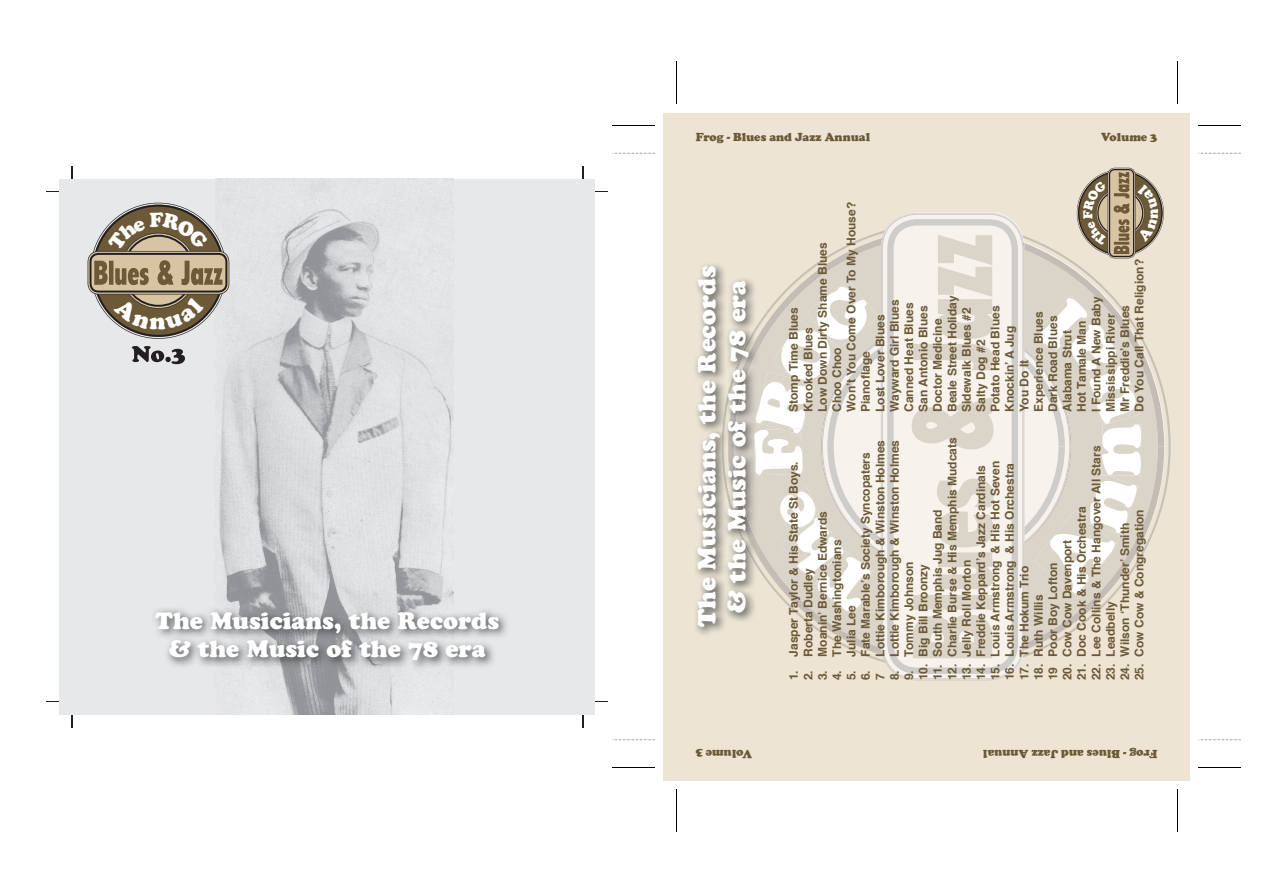
<style>
.page{position:relative;width:1263px;height:893px;background:#fff}
.page>*{position:absolute;margin:0;border:0;box-sizing:border-box;transform-origin:0 0}
.t1{font:24.75px/29.7px "Cooper Black Std";color:#fff;text-align:center}
.t2{font:23.55px/28.3px "Cooper Black Std";color:#fff;text-align:center}
.t3{font:700 12px "Helvetica";color:#6b5937}
.t4{font:900 12px "Cooper";color:#6b5937}
</style>
<div class="page">
<hr style="left:676px;top:789px;width:1px;height:42px;background:#000">
<hr style="left:676px;top:62px;width:1px;height:42px;background:#000">
<hr style="left:1177px;top:789px;width:1px;height:42px;background:#000">
<hr style="left:1177px;top:62px;width:1px;height:42px;background:#000">
<hr style="left:612px;top:767px;width:43px;height:1px;background:#000">
<svg style="left:615px;top:740px;width:40px;height:1px"></svg>
<svg style="left:612px;top:153px;width:43px;height:1px"></svg>
<hr style="left:612px;top:125px;width:43px;height:1px;background:#000">
<hr style="left:1198px;top:767px;width:43px;height:1px;background:#000">
<svg style="left:1201px;top:740px;width:40px;height:1px"></svg>
<svg style="left:1198px;top:153px;width:43px;height:1px"></svg>
<hr style="left:1198px;top:125px;width:43px;height:1px;background:#000">
<div style="left:663px;top:113px;width:527px;height:667px;background:#ede4d4"></div>
<img style="left:695px;top:265px;width:59px;height:370px">
<img style="left:721px;top:322px;width:33px;height:249px">
<img style="left:728px;top:335px;width:26px;height:222px">
<hr style="left:47px;top:191px;width:561px;height:1px;background:#231f20">
<hr style="left:47px;top:701px;width:561px;height:1px;background:#231f20">
<hr style="left:72px;top:166px;width:1px;height:561px;background:#231f20">
<hr style="left:582px;top:166px;width:1px;height:561px;background:#231f20">
<div style="left:60px;top:179px;width:535px;height:535px;background:#e7e8e9"></div>
<img style="left:216px;top:179px;width:237px;height:535px">
<svg style="left:132px;top:346px;width:53px;height:18px"></svg>
<img style="left:154px;top:606px;width:352px;height:65px">
<svg style="left:754px;top:168px;width:417px;height:512px"></svg>
<svg style="left:88px;top:203px;width:141px;height:136px"></svg>
<h2 class="t2" style="left:156px;top:606px;width:345px">The Musicians, the Records &amp; the Music of the 78 era</h2>
<p class="t4" style="left:696px;top:130px;width:176px">Frog - Blues and Jazz Annual</p>
<p class="t4" style="left:1101px;top:130px;width:58px">Volume 3</p>
<h1 class="t1" style="left:692px;top:627px;width:363px;rotate:-90deg">The Musicians, the Records &amp; the Music of the 78 era</h1>
<p class="t4" style="left:752px;top:760px;width:58px;rotate:-180deg">Volume 3</p>
<p class="t3" style="left:843px;top:412px;width:211px;rotate:-90deg">Won’t You Come Over To My House?</p>
<p class="t3" style="left:814px;top:412px;width:171px;rotate:-90deg">Low Down Dirty Shame Blues</p>
<p class="t3" style="left:1131px;top:412px;width:154px;rotate:-90deg">Do You Call That Religion?</p>
<p class="t3" style="left:944px;top:412px;width:118px;rotate:-90deg">Beale Street Holiday</p>
<p class="t3" style="left:1088px;top:412px;width:117px;rotate:-90deg">I Found A New Baby</p>
<p class="t3" style="left:886px;top:412px;width:114px;rotate:-90deg">Wayward Girl Blues</p>
<p class="t3" style="left:901px;top:412px;width:111px;rotate:-90deg">Canned Heat Blues</p>
<p class="t3" style="left:1117px;top:412px;width:108px;rotate:-90deg">Mr Freddie’s Blues</p>
<p class="t3" style="left:915px;top:412px;width:108px;rotate:-90deg">San Antonio Blues</p>
<p class="t3" style="left:987px;top:412px;width:108px;rotate:-90deg">Potato Head Blues</p>
<p class="t3" style="left:785px;top:412px;width:106px;rotate:-90deg">Stomp Time Blues</p>
<p class="t3" style="left:958px;top:412px;width:106px;rotate:-90deg">Sidewalk Blues #2</p>
<p class="t3" style="left:1030px;top:412px;width:102px;rotate:-90deg">Experience Blues</p>
<p class="t3" style="left:1102px;top:412px;width:100px;rotate:-90deg">Mississippi River</p>
<p class="t3" style="left:872px;top:412px;width:99px;rotate:-90deg">Lost Lover Blues</p>
<p class="t3" style="left:1045px;top:412px;width:98px;rotate:-90deg">Dark Road Blues</p>
<p class="t3" style="left:929px;top:412px;width:95px;rotate:-90deg">Doctor Medicine</p>
<p class="t3" style="left:1073px;top:412px;width:93px;rotate:-90deg">Hot Tamale Man</p>
<p class="t3" style="left:1001px;top:412px;width:87px;rotate:-90deg">Knockin’ A Jug</p>
<p class="t3" style="left:800px;top:412px;width:86px;rotate:-90deg">Krooked Blues</p>
<p class="t3" style="left:1059px;top:412px;width:83px;rotate:-90deg">Alabama Strut</p>
<p class="t3" style="left:973px;top:412px;width:74px;rotate:-90deg">Salty Dog #2</p>
<p class="t3" style="left:829px;top:412px;width:66px;rotate:-90deg">Choo Choo</p>
<p class="t3" style="left:857px;top:412px;width:62px;rotate:-90deg">Pianoflage</p>
<p class="t3" style="left:1016px;top:412px;width:53px;rotate:-90deg">You Do It</p>
<p class="t3" style="left:944px;top:680px;width:245px;rotate:-90deg">12. Charlie Burse &amp; His Memphis Mudcats</p>
<p class="t3" style="left:872px;top:657px;width:218px;rotate:-90deg">Lottie Kimborough &amp; Winston Holmes</p>
<p class="t3" style="left:886px;top:680px;width:242px;rotate:-90deg">8. Lottie Kimborough &amp; Winston Holmes</p>
<p class="t3" style="left:1088px;top:680px;width:236px;rotate:-90deg">22. Lee Collins &amp; The Hangover All Stars</p>
<p class="t3" style="left:857px;top:680px;width:230px;rotate:-90deg">6. Fate Marable’s Society Syncopaters</p>
<p class="t3" style="left:987px;top:680px;width:221px;rotate:-90deg">15. Louis Armstrong &amp; His Hot Seven</p>
<p class="t3" style="left:785px;top:680px;width:220px;rotate:-90deg">1. Jasper Taylor &amp; His State St Boys.</p>
<p class="t3" style="left:1001px;top:680px;width:219px;rotate:-90deg">16. Louis Armstrong &amp; His Orchestra</p>
<p class="t3" style="left:973px;top:680px;width:217px;rotate:-90deg">14. Freddie Keppard’s Jazz Cardinals</p>
<p class="t3" style="left:1073px;top:680px;width:175px;rotate:-90deg">21. Doc Cook &amp; His Orchestra</p>
<p class="t3" style="left:929px;top:680px;width:173px;rotate:-90deg">11. South Memphis Jug Band</p>
<p class="t3" style="left:1131px;top:680px;width:173px;rotate:-90deg">25. Cow Cow &amp; Congregation</p>
<p class="t3" style="left:814px;top:680px;width:171px;rotate:-90deg">3. Moanin’ Bernice Edwards</p>
<p class="t3" style="left:1117px;top:680px;width:159px;rotate:-90deg">24. Wilson ‘Thunder’ Smith</p>
<p class="t3" style="left:829px;top:680px;width:142px;rotate:-90deg">4. The Washingtonians</p>
<p class="t3" style="left:1059px;top:680px;width:142px;rotate:-90deg">20. Cow Cow Davenport</p>
<p class="t3" style="left:958px;top:680px;width:122px;rotate:-90deg">13. Jelly Roll Morton</p>
<p class="t3" style="left:901px;top:680px;width:120px;rotate:-90deg">9. Tommy Johnson</p>
<p class="t3" style="left:1045px;top:680px;width:119px;rotate:-90deg">19 Poor Boy Lofton</p>
<p class="t3" style="left:915px;top:680px;width:118px;rotate:-90deg">10. Big Bill Broonzy</p>
<p class="t3" style="left:1016px;top:680px;width:116px;rotate:-90deg">17. The Hokum Trio</p>
<p class="t3" style="left:800px;top:680px;width:114px;rotate:-90deg">2. Roberta Dudley</p>
<p class="t3" style="left:1030px;top:680px;width:87px;rotate:-90deg">18. Ruth Willis</p>
<p class="t3" style="left:1102px;top:680px;width:81px;rotate:-90deg">23. Leadbelly</p>
<p class="t3" style="left:843px;top:680px;width:77px;rotate:-90deg">5. Julia Lee</p>
<p class="t3" style="left:872px;top:680px;width:8px;rotate:-90deg">7</p>
<p class="t4" style="left:1157px;top:760px;width:176px;rotate:-180deg">Frog - Blues and Jazz Annual</p>
</div>
